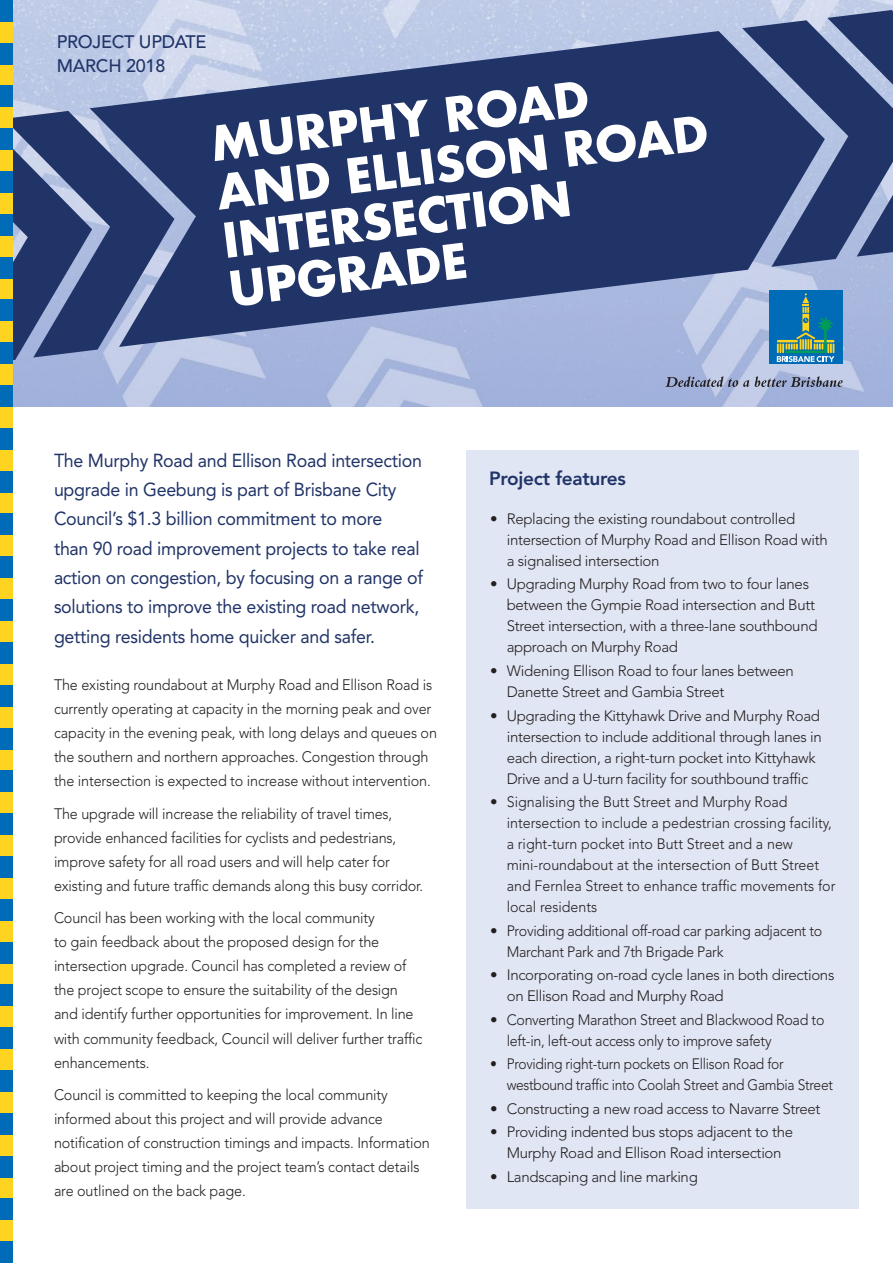
<style>
.page{position:relative;width:893px;height:1263px;background:#fff}
.page>*{position:absolute;margin:0;border:0;box-sizing:border-box;transform-origin:0 0}
.t1{font:700 46.8px/48.8px "Futura";color:#fff}
.t2{font:800 19.05px "Avenir";letter-spacing:-.015em;color:#213468}
.t3{font:18.75px/29.2px "Avenir";letter-spacing:-.015em;color:#213468;scale:.95 1}
.t4{font:500 18px/23.7px "Avenir";letter-spacing:-.015em;color:#213468}
.t5{font:300 15.15px/24px "Avenir";letter-spacing:-.01em;color:#231f20;scale:.95 1}
.t6{font:300 15px/21px "Avenir";letter-spacing:-.02em;color:#231f20}
.t7{font:300 15px/21px "Avenir";color:#231f20}
.t8{font:300 15px/21px "Avenir";letter-spacing:-.02em;color:#231f20;scale:.92 1}
</style>
<div class="page">
<img style="left:13px;top:0;width:880px;height:406px">
<svg style="left:13px;top:10px;width:880px;height:351px;background:#576894"></svg>
<div style="left:0;top:0;width:13px;height:1263px;background:#ffd420"></div>
<div style="left:0;top:0;width:13px;height:21px;background:#006bb6"></div>
<div style="left:0;top:43px;width:13px;height:21px;background:#006bb6"></div>
<div style="left:0;top:86px;width:13px;height:21px;background:#006bb6"></div>
<div style="left:0;top:128px;width:13px;height:22px;background:#006bb6"></div>
<div style="left:0;top:171px;width:13px;height:22px;background:#006bb6"></div>
<div style="left:0;top:214px;width:13px;height:21px;background:#006bb6"></div>
<div style="left:0;top:257px;width:13px;height:21px;background:#006bb6"></div>
<div style="left:0;top:300px;width:13px;height:21px;background:#006bb6"></div>
<div style="left:0;top:342px;width:13px;height:22px;background:#006bb6"></div>
<div style="left:0;top:385px;width:13px;height:22px;background:#006bb6"></div>
<div style="left:0;top:428px;width:13px;height:21px;background:#006bb6"></div>
<div style="left:0;top:471px;width:13px;height:21px;background:#006bb6"></div>
<div style="left:0;top:514px;width:13px;height:21px;background:#006bb6"></div>
<div style="left:0;top:557px;width:13px;height:21px;background:#006bb6"></div>
<div style="left:0;top:599px;width:13px;height:22px;background:#006bb6"></div>
<div style="left:0;top:642px;width:13px;height:22px;background:#006bb6"></div>
<div style="left:0;top:685px;width:13px;height:21px;background:#006bb6"></div>
<div style="left:0;top:728px;width:13px;height:21px;background:#006bb6"></div>
<div style="left:0;top:771px;width:13px;height:21px;background:#006bb6"></div>
<div style="left:0;top:813px;width:13px;height:22px;background:#006bb6"></div>
<div style="left:0;top:856px;width:13px;height:22px;background:#006bb6"></div>
<div style="left:0;top:899px;width:13px;height:21px;background:#006bb6"></div>
<div style="left:0;top:942px;width:13px;height:21px;background:#006bb6"></div>
<div style="left:0;top:985px;width:13px;height:21px;background:#006bb6"></div>
<div style="left:0;top:1027px;width:13px;height:22px;background:#006bb6"></div>
<div style="left:0;top:1070px;width:13px;height:22px;background:#006bb6"></div>
<div style="left:0;top:1113px;width:13px;height:21px;background:#006bb6"></div>
<div style="left:0;top:1156px;width:13px;height:21px;background:#006bb6"></div>
<div style="left:0;top:1199px;width:13px;height:21px;background:#006bb6"></div>
<div style="left:0;top:1241px;width:13px;height:22px;background:#006bb6"></div>
<svg style="left:665px;top:376px;width:178px;height:11px;background:#8991ab"></svg>
<div style="left:769px;top:291px;width:73px;height:73px;background:#006bb6"></div>
<svg style="left:777px;top:293px;width:57px;height:69px"></svg>
<div style="left:466px;top:451px;width:393px;height:758px;background:#e1e6f4"></div>
<p class="t4" style="left:57px;top:31px;width:151px">PROJECT UPDATE<br>MARCH 2018</p>
<p class="t1" style="left:208px;top:120px;width:497px;rotate:-7deg">MURPHY ROAD<br>AND ELLISON ROAD<br>INTERSECTION<br>UPGRADE</p>
<p class="t3" style="left:54px;top:446px;width:390px">The Murphy Road and Ellison Road intersection upgrade in Geebung is part of Brisbane City Council’s $1.3 billion commitment to more<br>than 90 road improvement projects to take real action on congestion, by focusing on a range of solutions to improve the existing road network, getting residents home quicker and safer.</p>
<p class="t5" style="left:54px;top:673px;width:405px">The existing roundabout at Murphy Road and Ellison Road is currently operating at capacity in the morning peak and over capacity in the evening peak, with long delays and queues on the southern and northern approaches. Congestion through the intersection is expected to increase without intervention.</p>
<p class="t5" style="left:54px;top:802px;width:390px">The upgrade will increase the reliability of travel times, provide enhanced facilities for cyclists and pedestrians, improve safety for all road users and will help cater for existing and future traffic demands along this busy corridor.</p>
<p class="t5" style="left:54px;top:906px;width:389px">Council has been working with the local community<br>to gain feedback about the proposed design for the intersection upgrade. Council has completed a review of the project scope to ensure the suitability of the design and identify further opportunities for improvement. In line with community feedback, Council will deliver further traffic enhancements.</p>
<p class="t5" style="left:54px;top:1083px;width:397px">Council is committed to keeping the local community informed about this project and will provide advance notification of construction timings and impacts. Information about project timing and the project team’s contact details are outlined on the back page.</p>
<p class="t2" style="left:489px;top:467px;width:138px">Project features</p>
<p class="t6" style="left:507px;top:508px;width:323px;text-indent:-16px">• Replacing the existing roundabout controlled intersection of Murphy Road and Ellison Road with a signalised intersection</p>
<p class="t6" style="left:507px;top:574px;width:312px;text-indent:-16px">• Upgrading Murphy Road from two to four lanes between the Gympie Road intersection and Butt Street intersection, with a three-lane southbound approach on Murphy Road</p>
<p class="t6" style="left:507px;top:660px;width:289px;text-indent:-16px">• Widening Ellison Road to four lanes between<br>Danette Street and Gambia Street</p>
<p class="t6" style="left:507px;top:705px;width:317px;text-indent:-16px">• Upgrading the Kittyhawk Drive and Murphy Road intersection to include additional through lanes in each direction, a right-turn pocket into Kittyhawk Drive and a U-turn facility for southbound traffic</p>
<p class="t7" style="left:507px;top:791px;width:330px;text-indent:-16px">• Signalising the Butt Street and Murphy Road intersection to include a pedestrian crossing facility, a right-turn pocket into Butt Street and a new mini-roundabout at the intersection of Butt Street and Fernlea Street to enhance traffic movements for local residents</p>
<p class="t6" style="left:507px;top:920px;width:317px;text-indent:-16px">• Providing additional off-road car parking adjacent to<br>Marchant Park and 7th Brigade Park</p>
<p class="t6" style="left:507px;top:964px;width:329px;text-indent:-16px">• Incorporating on-road cycle lanes in both directions on Ellison Road and Murphy Road</p>
<p class="t6" style="left:507px;top:1009px;width:319px;text-indent:-16px">• Converting Marathon Street and Blackwood Road to left-in, left-out access only to improve safety</p>
<p class="t8" style="left:507px;top:1053px;width:356px;text-indent:-17px">• Providing right-turn pockets on Ellison Road for westbound traffic into Coolah Street and Gambia Street</p>
<p class="t6" style="left:490px;top:1098px;width:332px">• Constructing a new road access to Navarre Street</p>
<p class="t6" style="left:490px;top:1122px;width:304px;text-align:center">• Providing indented bus stops adjacent to the<br>Murphy Road and Ellison Road intersection</p>
<p class="t6" style="left:490px;top:1166px;width:209px">• Landscaping and line marking</p>
</div>
